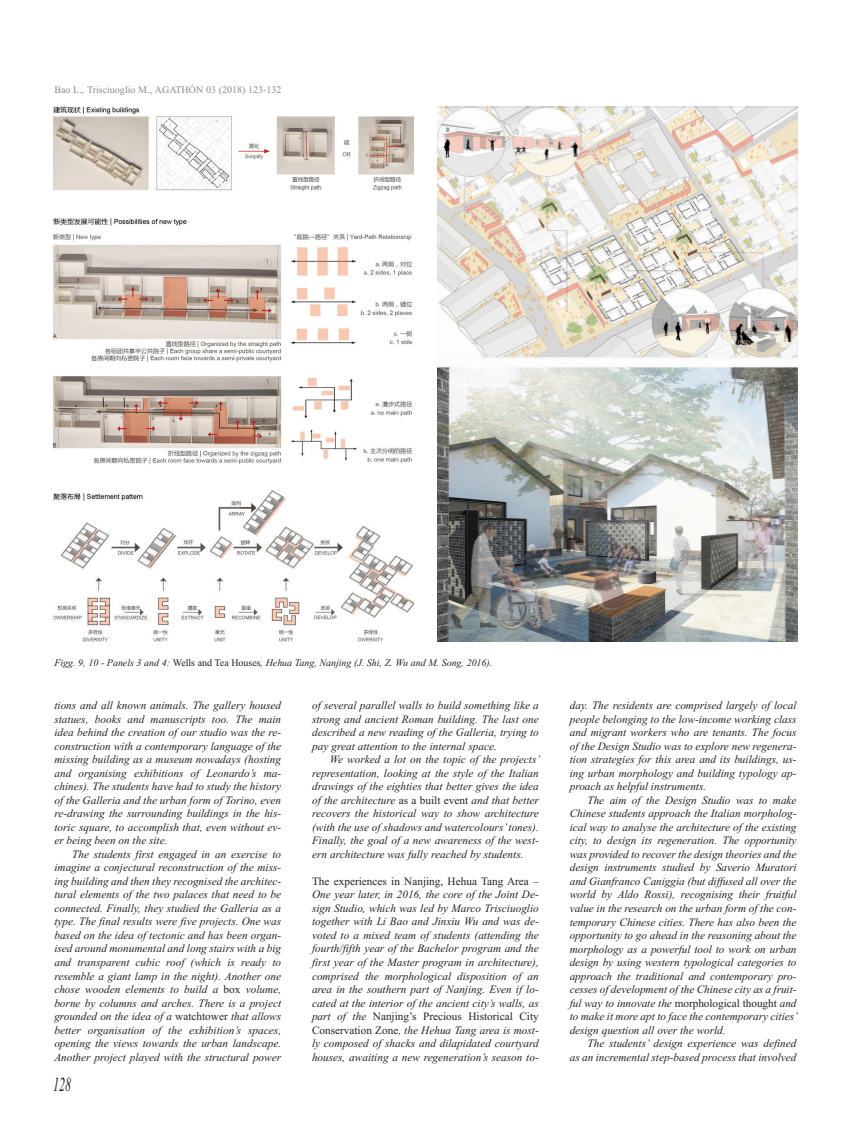
<style>
.page{position:relative;width:851px;height:1134px;background:#fff}
.page>*{position:absolute;margin:0;border:0;box-sizing:border-box;transform-origin:0 0}
.t1{font:italic 20px "Times New Roman";color:#231f20;scale:.6 1}
.t2{font:italic 11.25px/13.5px "Times New Roman";color:#231f20;text-align:justify}
.t3{font:11.25px "Times New Roman";color:#231f20}
.t4{font:italic 10px "Times New Roman";letter-spacing:-.005em;color:#231f20}
.t5{font:10px "Times New Roman";color:#8a8989}
.s1{font-style:normal}
</style>
<div class="page">
<img style="left:53px;top:106px;width:360px;height:535px">
<img style="left:437px;top:106px;width:360px;height:535px">
<p class="t5" style="left:54px;top:84px;width:229px">Bao L., Trisciuoglio M., AGATHÓN 03 (2018) 123-132</p>
<p class="t4" style="left:54px;top:656px;width:439px">Figg. 9, 10 - Panels 3 and 4: <span class="s1">Wells and Tea Houses</span>, Hehua tang, Nanjing (J. shi, Z. wu and M. song, 2016).</p>
<p class="t2" style="left:54px;top:699px;width:229px">tions and all known animals. the gallery housed statues, books and manuscripts too. the main idea behind the creation of our studio was the re&shy;construction with a contemporary language of the missing building as a museum nowadays (hosting and organising exhibitions of Leonardo’s ma&shy;chines). the students have had to study the history of the Galleria and the urban form of torino, even re-drawing the surrounding buildings in the his&shy;toric square, to accomplish that, even without ev&shy;er being been on the site.</p>
<p class="t2" style="left:54px;top:847px;width:228px;text-indent:18px">the students first engaged in an exercise to imagine a conjectural reconstruction of the miss&shy;ing building and then they recognised the architec&shy;tural elements of the two palaces that need to be connected. Finally, they studied the Galleria as a type. the final results were five projects. one was based on the idea of tectonic and has been organ&shy;ised around monumental and long stairs with a big and transparent cubic roof (which is ready to resemble a giant lamp in the night). Another one chose wooden elements to build a <span class="s1">box</span> volume, borne by columns and arches. there is a project grounded on the idea of a <span class="s1">watchtower</span> that allows better organisation of the exhibition’s spaces, opening the views towards the urban landscape.<br>Another project played with the structural power</p>
<h1 class="t1" style="left:53px;top:1072px;width:32px">128</h1>
<p class="t2" style="left:312px;top:699px;width:228px">of several parallel walls to build something like a strong and ancient roman building. the last one described a new reading of the Galleria, trying to pay great attention to the internal space.</p>
<p class="t2" style="left:312px;top:753px;width:229px;text-indent:18px">we worked a lot on the topic of the projects’ representation, looking at the style of the Italian drawings of the eighties that better gives the idea of the architecture <span class="s1">as a built event</span> and that better recovers the historical way to show architecture (with the use of shadows and watercolours’tones).<br>Finally, the goal of a new awareness of the west&shy;ern architecture was fully reached by students.</p>
<p class="t3" style="left:312px;top:874px;width:228px">The experiences in Nanjing, Hehua Tang Area –</p>
<p class="t2" style="left:312px;top:888px;width:228px">one year later, in 2016, the core of the Joint De&shy;sign studio, which was led by Marco trisciuoglio together with Li bao and Jinxiu wu and was de&shy;voted to a mixed team of students (attending the fourth/fifth year of the bachelor program and the first year of the Master program in architecture), comprised the morphological disposition of an area in the southern part of Nanjing. Even if lo&shy;cated at the interior of the ancient city’s walls, as part of the <span class="s1">Nanjing’s Precious Historical City Conservation Zone</span>, the Hehua tang area is most&shy;ly composed of shacks and dilapidated courtyard houses, awaiting a new regeneration’s season to-</p>
<p class="t2" style="left:569px;top:699px;width:228px">day. the residents are comprised largely of local people belonging to the low-income working class and migrant workers who are tenants. the focus of the Design studio was to explore new regenera&shy;tion strategies for this area and its buildings, us&shy;ing urban morphology and building typology ap&shy;proach as helpful instruments.</p>
<p class="t2" style="left:569px;top:793px;width:229px;text-indent:18px">the aim of the Design studio was to make chinese students approach the Italian morpholog&shy;ical way to analyse the architecture of the existing city, to design its regeneration. the opportunity was provided to recover the design theories and the design instruments studied by saverio Muratori and Gianfranco caniggia (but diffused all over the world by Aldo rossi), recognising their fruitful value in the research on the urban form of the con&shy;temporary chinese cities. there has also been the opportunity to go ahead in the reasoning about the morphology as a powerful tool to work on urban design by using western typological categories to approach the traditional and contemporary pro&shy;cesses of development of the chinese city as a fruit&shy;ful way to innovate the <span class="s1">morphological thought</span> and to make it more apt to face the contemporary cities’ design question all over the world.</p>
<p class="t2" style="left:569px;top:1036px;width:228px;text-align:right">the students’ design experience was defined<br>as an incremental step-based process that involved</p>
</div>
